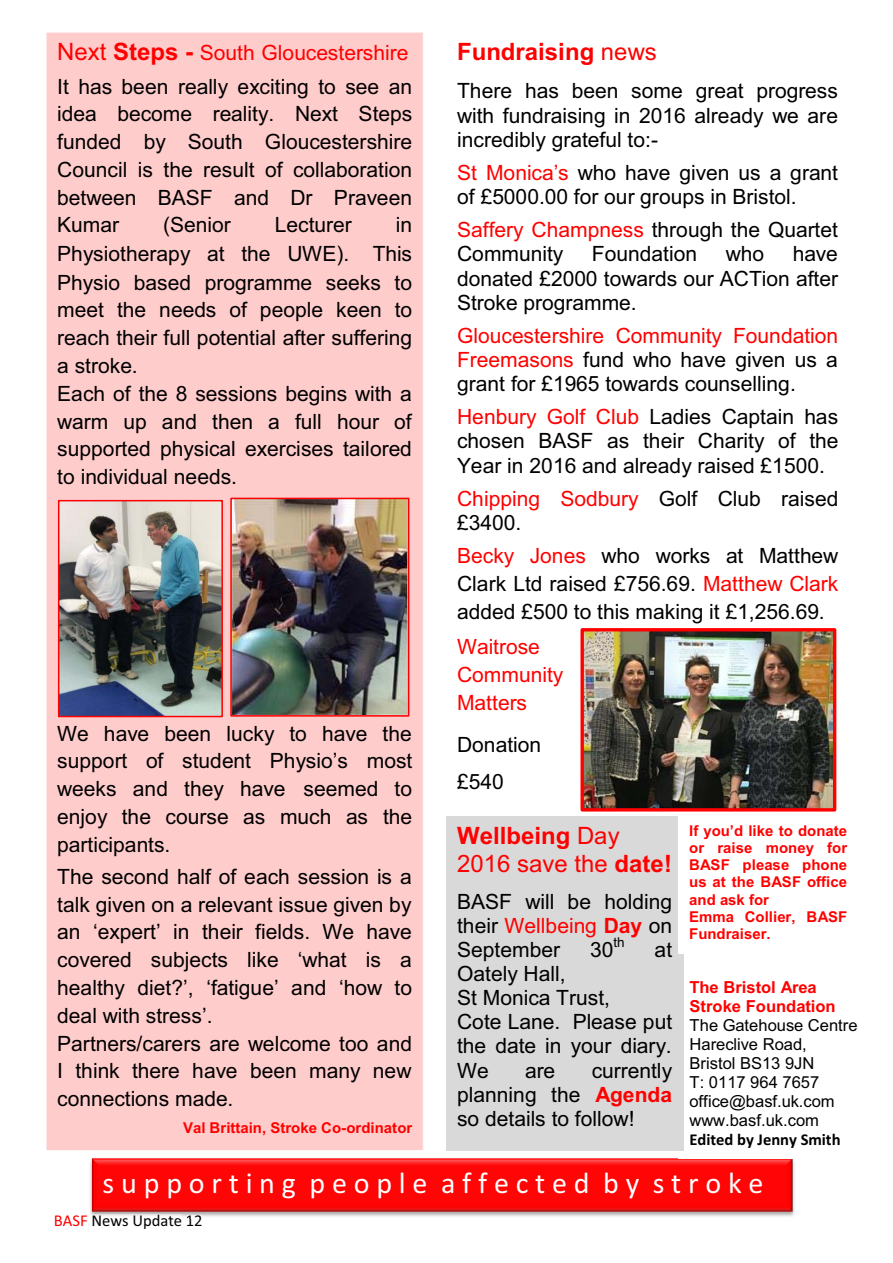
<style>
.page{position:relative;width:893px;height:1263px;background:#fff}
.page>*{position:absolute;margin:0;border:0;box-sizing:border-box;transform-origin:0 0}
.t1{font:30px "Calibri";color:#fff}
.t2{font:700 24px/27.6px "Arial";color:#f00}
.t3{font:21px/24.2px "Arial";color:#000}
.t4{font:21px/27.8px "Arial";color:#f00}
.t5{font:16.5px/18.9px "Arial";color:#000}
.t6{font:700 16.5px/18.9px "Arial";color:#f00}
.t7{font:700 16.5px "Calibri";color:#000}
.t8{font:16.5px "Calibri";color:#000}
.t9{font:700 15px/17.2px "Arial";color:#f00}
.t10{font:700 15px "Arial";color:#f00}
.t11{font:13.5px "Arial";color:#000}
.s1{font-size:24px;color:#f00}
.s2{font-weight:700;font-size:24px;color:#f00}
.s3{color:#f00}
.s4{font-style:inherit}
.s5{font-weight:400}
.s6{font-weight:700;color:#f00}
</style>
<div class="page">
<img style="left:90px;top:1158px;width:705px;height:59px">
<img style="left:93px;top:1215px;width:89px;height:2px">
<svg style="left:187px;top:1215px;width:15px;height:2px"></svg>
<div style="left:46px;top:32px;width:377px;height:1118px;background:#fcc"></div>
<img style="left:61px;top:503px;width:159px;height:211px">
<div style="left:58px;top:500px;width:165px;height:217px;border:2px solid #f00"></div>
<img style="left:233px;top:501px;width:173px;height:213px">
<div style="left:230px;top:498px;width:179px;height:219px;border:2px solid #f00"></div>
<img style="left:584px;top:632px;width:248px;height:175px">
<div style="left:580px;top:628px;width:256px;height:183px;border:3px solid #f00"></div>
<div style="left:446px;top:816px;width:237px;height:335px;background:#d9d9d9"></div>
<div style="left:678px;top:816px;width:180px;height:138px;background:#fff"></div>
<p class="t3" style="left:57px;top:36px;width:356px;line-height:33.6px"><span class="s1">Next</span> <span class="s2">Steps -</span> <span class="s3">South Gloucestershire<br></span>It has been really exciting to see an</p>
<p class="t3" style="left:57px;top:100px;width:357px;line-height:27.8px;text-align:justify">idea become reality. Next Steps funded by South Gloucestershire Council is the result of collaboration between BASF and Dr Praveen Kumar</p>
<p class="t3" style="left:163px;top:213px;width:69px">(Senior</p>
<p class="t3" style="left:275px;top:213px;width:79px">Lecturer</p>
<p class="t3" style="left:57px;top:211px;width:357px;line-height:27.9px;text-indent:338px">in<br>Physiotherapy at the UWE). This<br>Physio based programme seeks to meet the needs of people keen to reach their full potential after suffering a stroke.<br>Each of the 8 sessions begins with a warm up and then a full hour of supported physical exercises tailored to individual needs.</p>
<p class="t3" style="left:57px;top:720px;width:357px;line-height:27.8px;text-align:justify">We have been lucky to have the support of <span class="s4">student Physio’s</span> most weeks and they have seemed to enjoy the course as much as the participants.</p>
<p class="t3" style="left:57px;top:863px;width:356px;line-height:27.8px">The second half of each session is a talk given on a relevant issue given by</p>
<p class="t3" style="left:57px;top:918px;width:357px;line-height:27.8px"><span class="s4">an ‘expert’ in their fields. We have covered subjects like ‘what is a healthy diet?’</span>, <span class="s4">‘</span>fatigue<span class="s4">’</span> and <span class="s4">‘</span>how to deal with stress<span class="s4">’</span>.<br>Partners/carers are welcome too and<br>I think there have been many new connections made.</p>
<p class="t9" style="left:183px;top:1119px;width:231px">Val Brittain, Stroke Co-ordinator</p>
<p class="t2" style="left:457px;top:39px;width:201px">Fundraising <span class="s5">news</span></p>
<p class="t3" style="left:457px;top:79px;width:382px;text-align:justify">There has been some great progress with fundraising in 2016 already we are incredibly grateful to:-</p>
<p class="t3" style="left:457px;top:161px;width:382px"><span class="s3">St</span> <span class="s3">Monica’s</span> who have given us a grant of £5000.00 for our groups in Bristol.</p>
<p class="t3" style="left:457px;top:218px;width:382px"><span class="s3">Saffery Champness</span> through the Quartet<br>Community</p>
<p class="t3" style="left:457px;top:242px;width:383px;text-align:justify;text-indent:336px">have donated £2000 towards our ACTion after Stroke programme.</p>
<p class="t3" style="left:457px;top:324px;width:383px;text-align:justify"><span class="s3">Gloucestershire Community Foundation Freemasons</span> fund who have given us a grant for £1965 towards counselling.</p>
<p class="t3" style="left:457px;top:405px;width:383px;text-align:justify"><span class="s3">Henbury Golf Club</span> Ladies Captain has chosen BASF as their Charity of the Year in 2016 and already raised £1500.</p>
<p class="t3" style="left:457px;top:487px;width:383px"><span class="s3">Chipping Sodbury</span> Golf Club raised £3400.</p>
<p class="t3" style="left:457px;top:542px;width:383px;line-height:27.9px;text-align:justify"><span class="s3">Becky Jones</span> who works at Matthew Clark Ltd raised £756.69. <span class="s3">Matthew Clark </span>added £500 to this making it £1,256.69.</p>
<p class="t3" style="left:592px;top:242px;width:107px">Foundation</p>
<p class="t3" style="left:726px;top:242px;width:40px">who</p>
<p class="t4" style="left:457px;top:633px;width:108px">Waitrose<br>Community<br>Matters</p>
<p class="t3" style="left:457px;top:727px;width:86px;line-height:36.8px">Donation £540</p>
<p class="t2" style="left:457px;top:823px;width:216px">Wellbeing <span class="s5">Day<br>2016 save the</span> date!</p>
<p class="t3" style="left:457px;top:889px;width:217px;text-align:justify">BASF will be holding their <span class="s3">Wellbeing</span> <span class="s6">Day</span> on September</p>
<p class="t3" style="left:590px;top:938px;width:25px">30</p>
<p class="t11" style="left:614px;top:934px;width:13px">th</p>
<p class="t3" style="left:655px;top:938px;width:19px">at</p>
<p class="t3" style="left:457px;top:962px;width:217px">Oately Hall,<br>St Monica Trust,<br>Cote Lane. Please put the date in your diary.<br>We</p>
<p class="t3" style="left:457px;top:1058px;width:217px;text-align:justify;text-indent:135px">currently planning the <span class="s6">Agenda </span>so details to follow!</p>
<p class="t3" style="left:525px;top:1058px;width:32px">are</p>
<p class="t10" style="left:689px;top:820px;width:159px">If you’d like to donate</p>
<p class="t9" style="left:689px;top:839px;width:159px">or raise money for<br>BASF please phone us at the BASF office and ask for<br>Emma Collier, BASF<br>Fundraiser.</p>
<p class="t6" style="left:690px;top:978px;width:148px">The Bristol Area<br>Stroke Foundation</p>
<p class="t5" style="left:690px;top:1016px;width:170px">The Gatehouse Centre<br>Hareclive Road,<br>Bristol BS13 9JN<br>T: 0117 964 7657 office@basf.uk.com www.basf.uk.com</p>
<p class="t7" style="left:690px;top:1128px;width:152px">Edited by Jenny Smith</p>
<h1 class="t1" style="left:103px;top:1162px;width:662px">s u p p o r t i n g p e o p l e a f f e c t e d b y s t r o k e</h1>
<p class="t8" style="left:54px;top:1209px;width:150px"><span class="s3">BASF</span> News Update 12</p>
</div>
